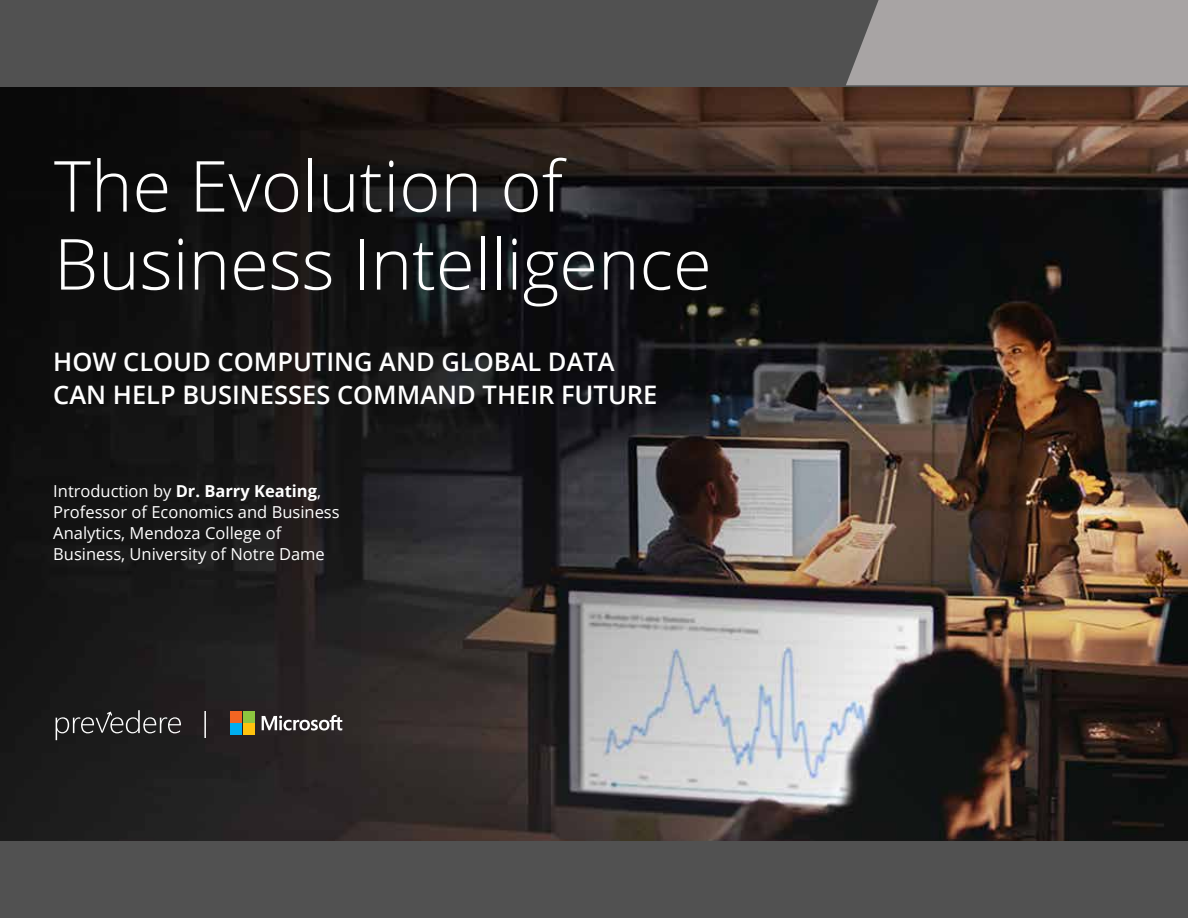
<style>
.page{position:relative;width:1188px;height:918px;background:#fff}
.page>*{position:absolute;margin:0;border:0;box-sizing:border-box;transform-origin:0 0}
.t1{font:300 70.5px/78px "Open Sans";color:#fff}
.t2{font:600 25.5px/33px "Open Sans";color:#fff}
.t3{font:16.5px/21px "Open Sans";color:#fff}
.s1{font-weight:700}
</style>
<div class="page">
<img style="left:0;top:86px;width:1188px;height:755px">
<div style="left:0;top:0;width:1188px;height:86px;background:#515151"></div>
<div style="left:846px;top:0;width:342px;height:85px;background:#a8a4a4"></div>
<div style="left:0;top:841px;width:1188px;height:77px;background:#515151"></div>
<svg style="left:56px;top:710px;width:125px;height:30px;background:#3b3b3b"></svg>
<svg style="left:262px;top:715px;width:80px;height:15px"></svg>
<div style="left:231px;top:711px;width:11px;height:12px;background:#f26522"></div>
<div style="left:243px;top:711px;width:11px;height:12px;background:#8dc63f"></div>
<div style="left:231px;top:724px;width:11px;height:11px;background:#00aeef"></div>
<div style="left:243px;top:724px;width:11px;height:11px;background:#ffc20e"></div>
<hr style="left:204px;top:711px;width:2px;height:27px;background:#fff">
<h1 class="t1" style="left:54px;top:145px;width:659px">The Evolution of<br>Business Intelligence</h1>
<h2 class="t2" style="left:53px;top:344px;width:606px">HOW CLOUD COMPUTING AND GLOBAL DATA<br>CAN HELP BUSINESSES COMMAND THEIR FUTURE</h2>
<p class="t3" style="left:53px;top:480px;width:288px">Introduction by <span class="s1">Dr. Barry Keating</span>, Professor of Economics and Business Analytics, Mendoza College of Business, University of Notre Dame</p>
</div>
